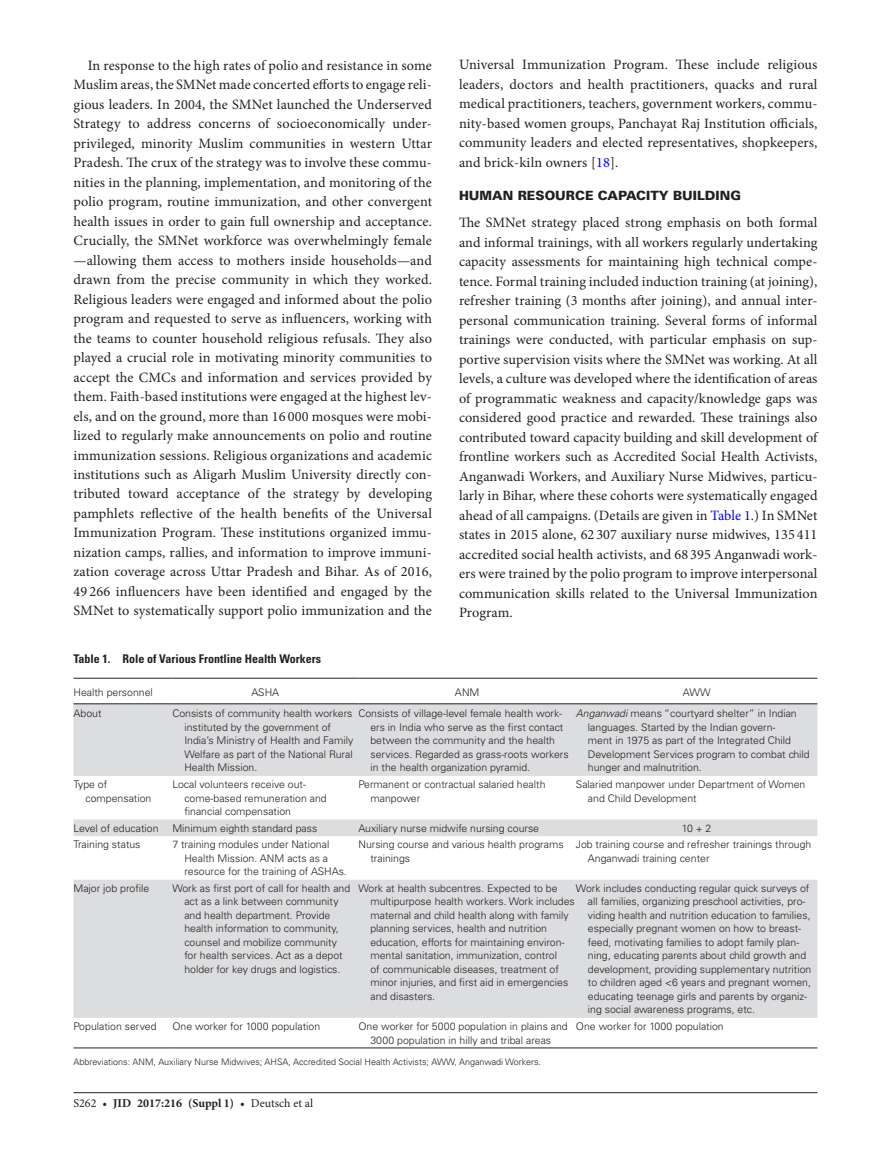
<style>
.page{position:relative;width:891px;height:1174px;background:#fff}
.page>*{position:absolute;margin:0;border:0;box-sizing:border-box;transform-origin:0 0}
.t1{font:14.25px/19.5px "Minion Pro";letter-spacing:.005em;color:#231f20;text-align:justify}
.t2{font:900 12.75px "Univers LT Std";color:#231f20}
.t3{font:700 condensed 12px "Univers LT Std";color:#231f20}
.t4{font:700 12px "Minion Pro";color:#231f20}
.t5{font:300 10.5px/13.5px "Univers LT Std";color:#231f20}
.t6{font:300 9px "Univers LT Std";color:#231f20}
.s1{color:#00f}
.s2{font-style:italic}
.s3{font-weight:400}
</style>
<div class="page">
<hr style="left:73px;top:1092px;width:744px;height:1px;background:#231f20">
<svg style="left:73px;top:704px;width:744px;height:314px;fill:#dcdddf"></svg>
<hr style="left:73px;top:678px;width:99px;height:1px;background:#231f20">
<hr style="left:73px;top:703px;width:99px;height:1px;background:#231f20">
<hr style="left:172px;top:678px;width:186px;height:1px;background:#231f20">
<hr style="left:172px;top:703px;width:186px;height:1px;background:#231f20">
<hr style="left:358px;top:678px;width:218px;height:1px;background:#231f20">
<hr style="left:358px;top:703px;width:218px;height:1px;background:#231f20">
<hr style="left:576px;top:678px;width:241px;height:1px;background:#231f20">
<hr style="left:576px;top:703px;width:241px;height:1px;background:#231f20">
<hr style="left:74px;top:1048px;width:98px;height:1px;background:#231f20">
<hr style="left:172px;top:1048px;width:186px;height:1px;background:#231f20">
<hr style="left:358px;top:1048px;width:218px;height:1px;background:#231f20">
<hr style="left:576px;top:1048px;width:241px;height:1px;background:#231f20">
<p class="t1" style="left:73px;top:55px;width:360px;text-indent:14px">In response to the high rates of polio and resistance in some Muslim areas, the SMNet made concerted efforts to engage reli&shy;gious leaders. In 2004, the SMNet launched the Underserved Strategy to address concerns of socioeconomically under&shy;privileged, minority Muslim communities in western Uttar Pradesh. The crux of the strategy was to involve these commu&shy;nities in the planning, implementation, and monitoring of the polio program, routine immunization, and other convergent health issues in order to gain full ownership and acceptance.<br>Crucially, the SMNet workforce was overwhelmingly female —allowing them access to mothers inside households—and drawn from the precise community in which they worked.<br>Religious leaders were engaged and informed about the polio program and requested to serve as influencers, working with the teams to counter household religious refusals. They also played a crucial role in motivating minority communities to accept the CMCs and information and services provided by them. Faith-based institutions were engaged at the highest lev&shy;els, and on the ground, more than 16 000 mosques were mobi&shy;lized to regularly make announcements on polio and routine immunization sessions. Religious organizations and academic institutions such as Aligarh Muslim University directly con&shy;tributed toward acceptance of the strategy by developing pamphlets reflective of the health benefits of the Universal Immunization Program. These institutions organized immu&shy;nization camps, rallies, and information to improve immuni&shy;zation coverage across Uttar Pradesh and Bihar. As of 2016, 49 266 influencers have been identified and engaged by the SMNet to systematically support polio immunization and the</p>
<p class="t1" style="left:459px;top:55px;width:360px">Universal Immunization Program. These include religious leaders, doctors and health practitioners, quacks and rural medical practitioners, teachers, government workers, commu&shy;nity-based women groups, Panchayat Raj Institution officials, community leaders and elected representatives, shopkeepers, and brick-kiln owners [<span class="s1">18</span>].</p>
<p class="t2" style="left:459px;top:188px;width:284px">HUMAN RESOURCE CAPACITY BUILDING</p>
<p class="t1" style="left:459px;top:213px;width:360px">The SMNet strategy placed strong emphasis on both formal and informal trainings, with all workers regularly undertaking capacity assessments for maintaining high technical compe&shy;tence. Formal training included induction training (at joining), refresher training (3 months after joining), and annual inter&shy;personal communication training. Several forms of informal trainings were conducted, with particular emphasis on sup&shy;portive supervision visits where the SMNet was working. At all levels, a culture was developed where the identification of areas of programmatic weakness and capacity/knowledge gaps was considered good practice and rewarded. These trainings also contributed toward capacity building and skill development of frontline workers such as Accredited Social Health Activists, Anganwadi Workers, and Auxiliary Nurse Midwives, particu&shy;larly in Bihar, where these cohorts were systematically engaged ahead of all campaigns. (Details are given in <span class="s1">Table 1</span>.) In SMNet states in 2015 alone, 62 307 auxiliary nurse midwives, 135 411 accredited social health activists, and 68 395 Anganwadi work&shy;ers were trained by the polio program to improve interpersonal communication skills related to the Universal Immunization Program.</p>
<p class="t3" style="left:73px;top:651px;width:249px">Table 1. Role of Various Frontline Health Workers</p>
<p class="t5" style="left:73px;top:686px;width:81px">Health personnel</p>
<p class="t5" style="left:252px;top:686px;width:29px">ASHA</p>
<p class="t5" style="left:455px;top:686px;width:26px">ANM</p>
<p class="t5" style="left:683px;top:686px;width:29px">AWW</p>
<p class="t5" style="left:73px;top:707px;width:30px">About</p>
<p class="t5" style="left:184px;top:707px;width:170px;text-indent:-12px">Consists of community health workers instituted by the government of<br>India’s Ministry of Health and Family<br>Welfare as part of the National Rural<br>Health Mission.</p>
<p class="t5" style="left:370px;top:707px;width:200px;text-indent:-12px">Consists of village-level female health work&shy;ers in India who serve as the first contact between the community and the health services. Regarded as grass-roots workers in the health organization pyramid.</p>
<p class="t5" style="left:588px;top:707px;width:223px;text-indent:-12px"><span class="s2">Anganwadi</span> means “courtyard shelter” in Indian languages. Started by the Indian govern-<br>ment in 1975 as part of the Integrated Child Development Services program to combat child hunger and malnutrition.</p>
<p class="t5" style="left:86px;top:778px;width:67px;text-indent:-12px">Type of compensation</p>
<p class="t5" style="left:184px;top:778px;width:144px;text-indent:-12px">Local volunteers receive out&shy;come-based remuneration and financial compensation</p>
<p class="t5" style="left:370px;top:778px;width:177px;text-indent:-12px">Permanent or contractual salaried health manpower</p>
<p class="t5" style="left:588px;top:778px;width:219px;text-indent:-12px">Salaried manpower under Department of Women and Child Development</p>
<p class="t5" style="left:73px;top:821px;width:87px">Level of education</p>
<p class="t5" style="left:172px;top:821px;width:146px">Minimum eighth standard pass</p>
<p class="t5" style="left:358px;top:821px;width:182px">Auxiliary nurse midwife nursing course</p>
<p class="t5" style="left:682px;top:821px;width:31px">10 + 2</p>
<p class="t5" style="left:73px;top:838px;width:69px">Training status</p>
<p class="t5" style="left:184px;top:838px;width:164px;text-indent:-12px">7 training modules under National<br>Health Mission. ANM acts as a resource for the training of ASHAs.</p>
<p class="t5" style="left:370px;top:838px;width:195px;text-indent:-12px">Nursing course and various health programs trainings</p>
<p class="t5" style="left:588px;top:838px;width:225px;text-indent:-12px">Job training course and refresher trainings through<br>Anganwadi training center</p>
<p class="t5" style="left:73px;top:881px;width:77px">Major job profile</p>
<p class="t5" style="left:184px;top:881px;width:167px;text-indent:-12px">Work as first port of call for health and act as a link between community and health department. Provide health information to community, counsel and mobilize community for health services. Act as a depot holder for key drugs and logistics.</p>
<p class="t5" style="left:370px;top:881px;width:206px;text-indent:-12px">Work at health subcentres. Expected to be multipurpose health workers. Work includes maternal and child health along with family planning services, health and nutrition education, efforts for maintaining environ&shy;mental sanitation, immunization, control<br>of communicable diseases, treatment of minor injuries, and first aid in emergencies and disasters.</p>
<p class="t5" style="left:588px;top:881px;width:225px;text-indent:-12px">Work includes conducting regular quick surveys of all families, organizing preschool activities, pro&shy;viding health and nutrition education to families, especially pregnant women on how to breast&shy;feed, motivating families to adopt family plan&shy;ning, educating parents about child growth and development, providing supplementary nutrition to children aged &lt;6 years and pregnant women, educating teenage girls and parents by organiz&shy;ing social awareness programs, etc.</p>
<p class="t5" style="left:73px;top:1020px;width:85px">Population served</p>
<p class="t5" style="left:172px;top:1020px;width:149px">One worker for 1000 population</p>
<p class="t5" style="left:358px;top:1020px;width:211px;text-align:center">One worker for 5000 population in plains and<br>3000 population in hilly and tribal areas</p>
<p class="t5" style="left:576px;top:1020px;width:149px">One worker for 1000 population</p>
<p class="t6" style="left:73px;top:1056px;width:469px">Abbreviations: ANM, Auxiliary Nurse Midwives; AHSA, Accredited Social Health Activists; AWW, Anganwadi Workers.</p>
<p class="t4" style="left:73px;top:1094px;width:241px"><span class="s3">S262 •</span> JID 2017:216 (Suppl 1) <span class="s3">• Deutsch et al</span></p>
</div>
